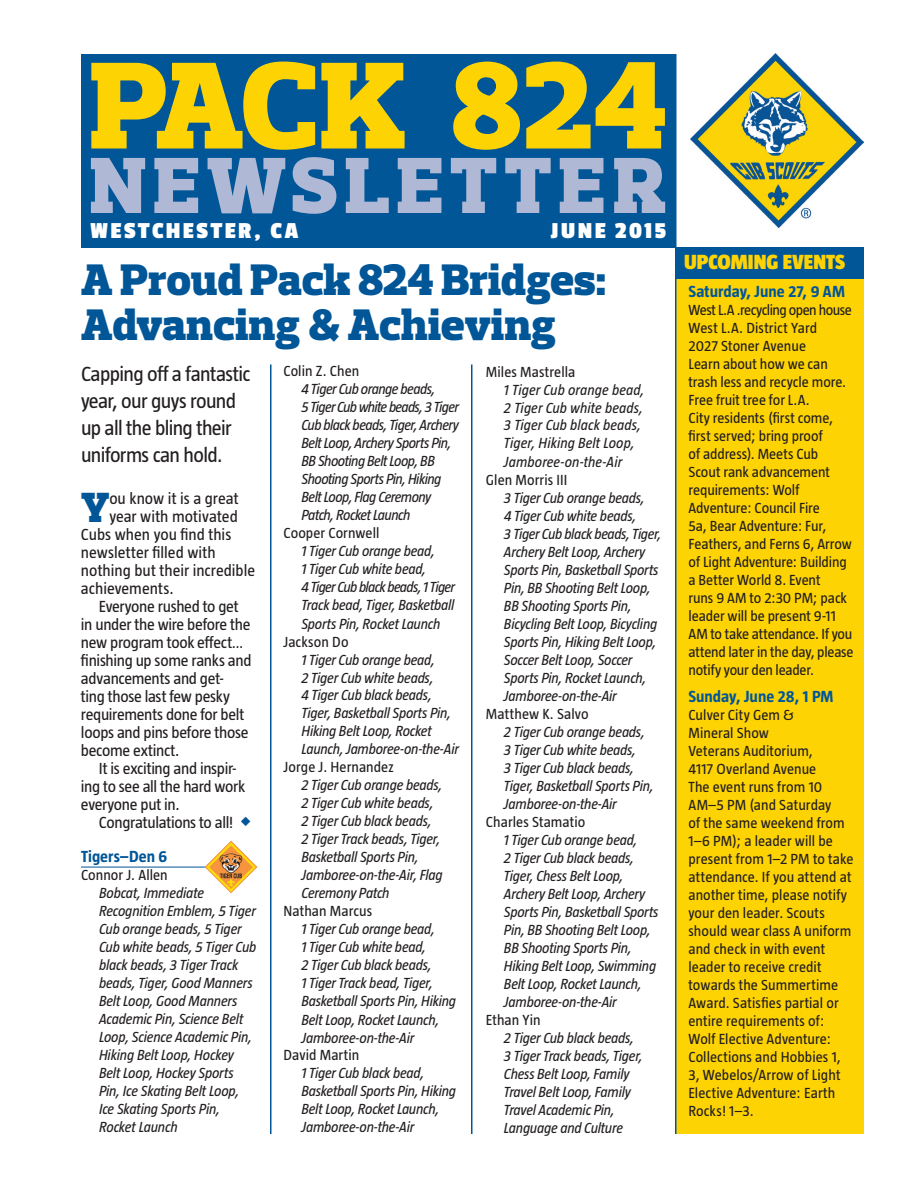
<style>
.page{position:relative;width:918px;height:1188px;background:#fff}
.page>*{position:absolute;margin:0;border:0;box-sizing:border-box;transform-origin:0 0}
.t1{font:900 126px "Prelo Slab";letter-spacing:.02em;color:#fed304}
.t2{font:900 81px "Prelo Slab";letter-spacing:.09em;color:#afb9d6}
.t3{font:900 45px/45px "Prelo Slab";letter-spacing:-.005em;color:#015698}
.t4{font:900 42.9px "Prelo Slab";color:#015698}
.t5{font:700 24px "Passion One";letter-spacing:.105em;color:#fff}
.t6{font:21px/27px "Taz";letter-spacing:-.03em;color:#231f20}
.t7{font:900 21px "Taz";letter-spacing:.005em;color:#fed304}
.t8{font:16.5px "Taz";letter-spacing:-.02em;color:#231f20}
.t9{font:16.5px "Taz";color:#231f20}
.t10{font:700 16.5px "Taz";color:#015698}
.t11{font:italic 15px/18px "Taz";letter-spacing:-.015em;color:#231f20}
.t12{font:15px/18px "Taz";color:#231f20}
.t13{font:italic 15px/18px "Taz";letter-spacing:-.04em;color:#231f20}
.t14{font:italic 15px/18px "Taz";letter-spacing:.005em;color:#231f20}
.s1{font-family:"Carta Std";color:#015698}
</style>
<div class="page">
<div style="left:675px;top:248px;width:189px;height:886px;background:#fed304"></div>
<div style="left:81px;top:54px;width:594px;height:194px;background:#015698"></div>
<img style="left:690px;top:54px;width:174px;height:173px">
<div style="left:675px;top:248px;width:189px;height:31px;background:#015698"></div>
<hr style="left:675px;top:54px;width:1px;height:1080px;background:#015698">
<hr style="left:81px;top:867px;width:175px;height:1px;background:#015698">
<img style="left:205px;top:841px;width:52px;height:52px">
<hr style="left:270px;top:364px;width:2px;height:770px;background:#015698">
<hr style="left:471px;top:364px;width:1px;height:770px;background:#015698">
<h1 class="t1" style="left:90px;top:29px;width:578px">Pack 824</h1>
<h2 class="t2" style="left:90px;top:136px;width:577px">Newsletter</h2>
<h3 class="t5" style="left:551px;top:218px;width:117px">JUNE 2015</h3>
<h3 class="t3" style="left:81px;top:257px;width:527px">A Proud Pack 824 Bridges:<br>Advancing &amp; Achieving</h3>
<h3 class="t5" style="left:90px;top:218px;width:210px">WESTCHESTER, CA</h3>
<h3 class="t6" style="left:81px;top:360px;width:171px">Capping off a fantastic year, our guys round up all the bling their uniforms can hold.</h3>
<h3 class="t4" style="left:81px;top:481px;width:30px">Y</h3>
<p class="t9" style="left:109px;top:489px;width:131px">ou know it is a great</p>
<p class="t9" style="left:109px;top:507px;width:130px">year with motivated</p>
<p class="t9" style="left:81px;top:525px;width:152px">Cubs when you find this</p>
<p class="t9" style="left:81px;top:543px;width:136px">newsletter filled with</p>
<p class="t9" style="left:81px;top:561px;width:176px">nothing but their incredible</p>
<p class="t9" style="left:81px;top:579px;width:94px">achievements.</p>
<p class="t8" style="left:99px;top:597px;width:141px">Everyone rushed to get</p>
<p class="t8" style="left:81px;top:615px;width:171px">in under the wire before the</p>
<p class="t8" style="left:81px;top:633px;width:164px">new program took effect…</p>
<p class="t8" style="left:81px;top:651px;width:172px">finishing up some ranks and</p>
<p class="t8" style="left:81px;top:669px;width:144px">advancements and get-</p>
<p class="t8" style="left:81px;top:687px;width:150px">ting those last few pesky</p>
<p class="t8" style="left:81px;top:705px;width:165px">requirements done for belt</p>
<p class="t8" style="left:81px;top:723px;width:169px">loops and pins before those</p>
<p class="t8" style="left:81px;top:741px;width:100px">become extinct.</p>
<p class="t8" style="left:99px;top:759px;width:139px">It is exciting and inspir-</p>
<p class="t8" style="left:81px;top:777px;width:166px">ing to see all the hard work</p>
<p class="t8" style="left:81px;top:795px;width:100px">everyone put in.</p>
<p class="t8" style="left:99px;top:813px;width:153px">Congratulations to all! <span class="s1">◆</span></p>
<p class="t10" style="left:81px;top:847px;width:88px">Tigers–Den 6</p>
<p class="t12" style="left:81px;top:866px;width:88px">Connor J. Allen</p>
<p class="t11" style="left:99px;top:884px;width:159px">Bobcat, Immediate<br>Recognition Emblem, 5 Tiger<br>Cub orange beads, 5 Tiger<br>Cub white beads, 5 Tiger Cub black beads, 3 Tiger Track beads, Tiger, Good Manners<br>Belt Loop, Good Manners<br>Academic Pin, Science Belt<br>Loop, Science Academic Pin,<br>Hiking Belt Loop, Hockey<br>Belt Loop, Hockey Sports<br>Pin, Ice Skating Belt Loop,<br>Ice Skating Sports Pin,<br>Rocket Launch</p>
<p class="t12" style="left:284px;top:362px;width:77px">Colin Z. Chen</p>
<p class="t13" style="left:301px;top:380px;width:159px">4 Tiger Cub orange beads,<br>5 Tiger Cub white beads, 3 Tiger<br>Cub black beads, Tiger, Archery<br>Belt Loop, Archery Sports Pin,<br>BB Shooting Belt Loop, BB<br>Shooting Sports Pin, Hiking<br>Belt Loop, Flag Ceremony<br>Patch, Rocket Launch</p>
<p class="t12" style="left:283px;top:524px;width:97px">Cooper Cornwell</p>
<p class="t11" style="left:301px;top:542px;width:155px">1 Tiger Cub orange bead,<br>1 Tiger Cub white bead,<br>4 Tiger Cub black beads, 1 Tiger<br>Track bead, Tiger, Basketball<br>Sports Pin, Rocket Launch</p>
<p class="t12" style="left:283px;top:632px;width:67px">Jackson Do</p>
<p class="t11" style="left:301px;top:650px;width:159px">1 Tiger Cub orange bead,<br>2 Tiger Cub white beads,<br>4 Tiger Cub black beads,<br>Tiger, Basketball Sports Pin,<br>Hiking Belt Loop, Rocket<br>Launch, Jamboree-on-the-Air</p>
<p class="t12" style="left:283px;top:758px;width:112px">Jorge J. Hernandez</p>
<p class="t11" style="left:301px;top:776px;width:143px">2 Tiger Cub orange beads,<br>2 Tiger Cub white beads,<br>2 Tiger Cub black beads,<br>2 Tiger Track beads, Tiger,<br>Basketball Sports Pin,<br>Jamboree-on-the-Air, Flag<br>Ceremony Patch</p>
<p class="t12" style="left:283px;top:902px;width:90px">Nathan Marcus</p>
<p class="t11" style="left:301px;top:920px;width:156px">1 Tiger Cub orange bead,<br>1 Tiger Cub white bead,<br>2 Tiger Cub black beads,<br>1 Tiger Track bead, Tiger,<br>Basketball Sports Pin, Hiking<br>Belt Loop, Rocket Launch,<br>Jamboree-on-the-Air</p>
<p class="t12" style="left:283px;top:1046px;width:77px">David Martin</p>
<p class="t11" style="left:301px;top:1064px;width:156px">1 Tiger Cub black bead,<br>Basketball Sports Pin, Hiking<br>Belt Loop, Rocket Launch,<br>Jamboree-on-the-Air</p>
<p class="t12" style="left:486px;top:362px;width:91px">Miles Mastrella</p>
<p class="t14" style="left:504px;top:380px;width:142px">1 Tiger Cub orange bead,<br>2 Tiger Cub white beads,<br>3 Tiger Cub black beads,<br>Tiger, Hiking Belt Loop,<br>Jamboree-on-the-Air</p>
<p class="t12" style="left:486px;top:470px;width:83px">Glen Morris III</p>
<p class="t11" style="left:504px;top:488px;width:159px">3 Tiger Cub orange beads,<br>4 Tiger Cub white beads,<br>3 Tiger Cub black beads, Tiger,<br>Archery Belt Loop, Archery<br>Sports Pin, Basketball Sports<br>Pin, BB Shooting Belt Loop,<br>BB Shooting Sports Pin,<br>Bicycling Belt Loop, Bicycling<br>Sports Pin, Hiking Belt Loop,<br>Soccer Belt Loop, Soccer<br>Sports Pin, Rocket Launch,<br>Jamboree-on-the-Air</p>
<p class="t12" style="left:486px;top:704px;width:104px">Matthew K. Salvo</p>
<p class="t11" style="left:504px;top:722px;width:151px">2 Tiger Cub orange beads,<br>3 Tiger Cub white beads,<br>3 Tiger Cub black beads,<br>Tiger, Basketball Sports Pin,<br>Jamboree-on-the-Air</p>
<p class="t12" style="left:486px;top:812px;width:101px">Charles Stamatio</p>
<p class="t11" style="left:504px;top:830px;width:156px">1 Tiger Cub orange bead,<br>2 Tiger Cub black beads,<br>Tiger, Chess Belt Loop,<br>Archery Belt Loop, Archery<br>Sports Pin, Basketball Sports<br>Pin, BB Shooting Belt Loop,<br>BB Shooting Sports Pin,<br>Hiking Belt Loop, Swimming<br>Belt Loop, Rocket Launch,<br>Jamboree-on-the-Air</p>
<p class="t12" style="left:486px;top:1010px;width:56px">Ethan Yin</p>
<p class="t11" style="left:504px;top:1028px;width:140px">2 Tiger Cub black beads,<br>3 Tiger Track beads, Tiger,<br>Chess Belt Loop, Family<br>Travel Belt Loop, Family<br>Travel Academic Pin,<br>Language and Culture</p>
<h3 class="t7" style="left:684px;top:250px;width:163px">UPCOMING EVENTS</h3>
<p class="t10" style="left:688px;top:282px;width:158px">Saturday, June 27, 9 AM</p>
<p class="t12" style="left:688px;top:300px;width:167px">West L.A .recycling open house<br>West L.A. District Yard<br>2027 Stoner Avenue<br>Learn about how we can trash less and recycle more.<br>Free fruit tree for L.A.<br>City residents (first come, first served; bring proof<br>of address). Meets Cub<br>Scout rank advancement requirements: Wolf<br>Adventure: Council Fire<br>5a, Bear Adventure: Fur,<br>Feathers, and Ferns 6, Arrow of Light Adventure: Building a Better World 8. Event<br>runs 9 AM to 2:30 PM; pack leader will be present 9-11<br>AM to take attendance. If you attend later in the day, please notify your den leader.</p>
<p class="t10" style="left:688px;top:687px;width:147px">Sunday, June 28, 1 PM</p>
<p class="t12" style="left:688px;top:705px;width:166px">Culver City Gem &amp;<br>Mineral Show<br>Veterans Auditorium,<br>4117 Overland Avenue<br>The event runs from 10<br>AM–5 PM (and Saturday<br>of the same weekend from<br>1–6 PM); a leader will be present from 1–2 PM to take attendance. If you attend at another time, please notify your den leader. Scouts should wear class A uniform and check in with event leader to receive credit towards the Summertime<br>Award. Satisfies partial or entire requirements of:<br>Wolf Elective Adventure:<br>Collections and Hobbies 1,<br>3, Webelos/Arrow of Light<br>Elective Adventure: Earth<br>Rocks! 1–3.</p>
</div>
